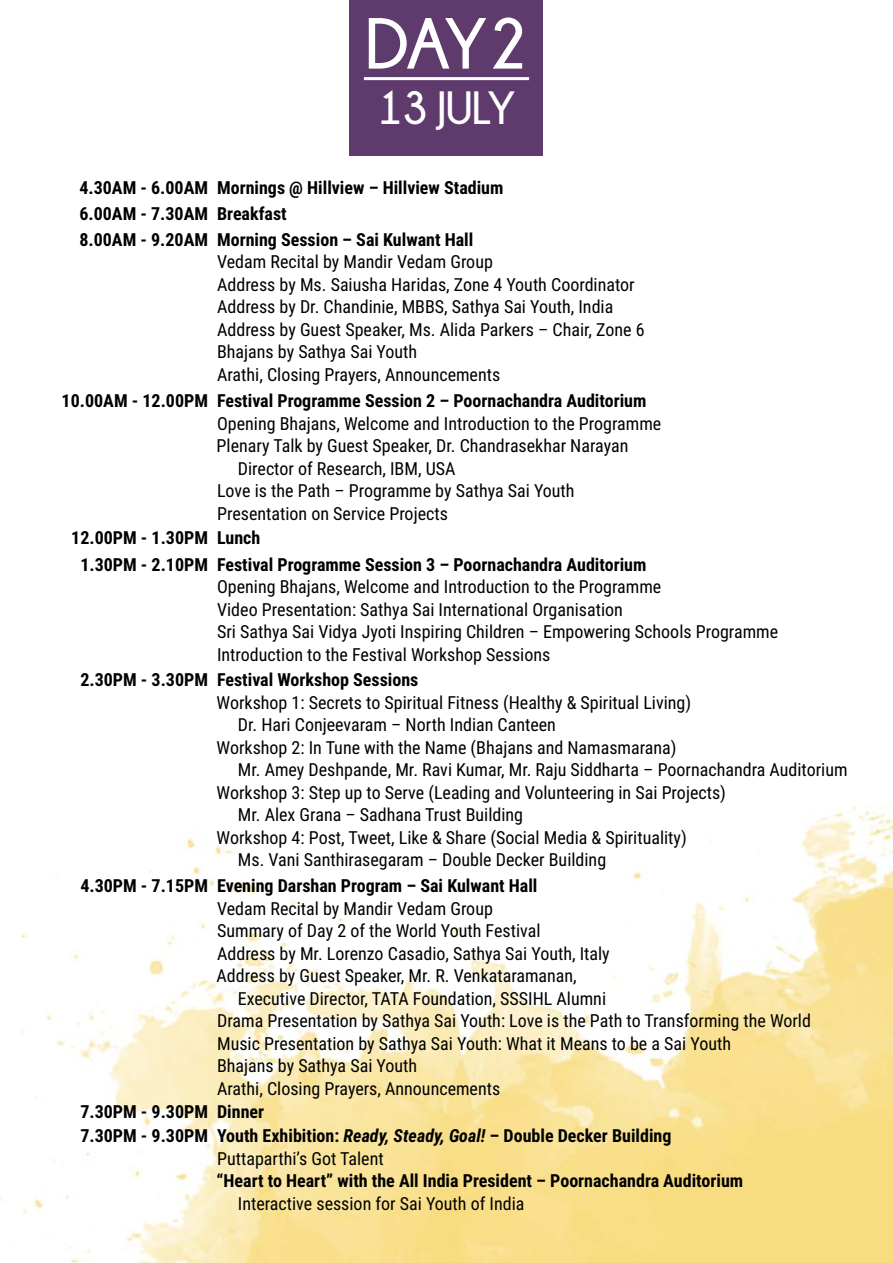
<style>
.page{position:relative;width:893px;height:1263px;background:#fff}
.page>*{position:absolute;margin:0;border:0;box-sizing:border-box;transform-origin:0 0}
.t1{font:700 72px "Champagne&Limousines";color:#fff}
.t2{font:700 46.5px "Champagne&Limousines";letter-spacing:-.025em;color:#fff}
.t3{font:18px/22.5px "Roboto Condensed";color:#000}
.t4{font:700 18px/25.8px "Roboto Condensed";color:#000}
.s1{font-style:italic}
</style>
<div class="page">
<img style="left:0;top:806px;width:893px;height:457px">
<div style="left:350px;top:0;width:193px;height:155px;background:#5f3a6d"></div>
<hr style="left:364px;top:77px;width:165px;height:3px;background:#fff">
<h1 class="t1" style="left:365px;top:4px;width:165px">DAY2</h1>
<h2 class="t2" style="left:377px;top:83px;width:140px">13 JULY</h2>
<p class="t4" style="left:79px;top:174px;width:426px">4.30AM - 6.00AM Mornings @ Hillview – Hillview Stadium<br>6.00AM - 7.30AM Breakfast<br>8.00AM - 9.20AM Morning Session – Sai Kulwant Hall</p>
<p class="t3" style="left:217px;top:250px;width:429px">Vedam Recital by Mandir Vedam Group<br>Address by Ms. Saiusha Haridas, Zone 4 Youth Coordinator Address by Dr. Chandinie, MBBS, Sathya Sai Youth, India Address by Guest Speaker, Ms. Alida Parkers – Chair, Zone 6<br>Bhajans by Sathya Sai Youth<br>Arathi, Closing Prayers, Announcements</p>
<p class="t4" style="left:62px;top:387px;width:586px">10.00AM - 12.00PM Festival Programme Session 2 – Poornachandra Auditorium</p>
<p class="t3" style="left:217px;top:411px;width:446px">Opening Bhajans, Welcome and Introduction to the Programme</p>
<p class="t3" style="left:217px;top:434px;width:413px">Plenary Talk by Guest Speaker, Dr. Chandrasekhar Narayan</p>
<p class="t3" style="left:238px;top:456px;width:219px">Director of Research, IBM, USA</p>
<p class="t3" style="left:217px;top:479px;width:359px">Love is the Path – Programme by Sathya Sai Youth</p>
<p class="t3" style="left:217px;top:501px;width:232px">Presentation on Service Projects</p>
<p class="t4" style="left:80px;top:523px;width:568px;line-height:27px;text-indent:-9px">12.00PM - 1.30PM Lunch<br>1.30PM - 2.10PM Festival Programme Session 3 – Poornachandra Auditorium</p>
<p class="t3" style="left:217px;top:575px;width:563px">Opening Bhajans, Welcome and Introduction to the Programme<br>Video Presentation: Sathya Sai International Organisation<br>Sri Sathya Sai Vidya Jyoti Inspiring Children – Empowering Schools Programme Introduction to the Festival Workshop Sessions</p>
<p class="t4" style="left:80px;top:666px;width:340px">2.30PM - 3.30PM Festival Workshop Sessions</p>
<p class="t3" style="left:217px;top:690px;width:476px">Workshop 1: Secrets to Spiritual Fitness (Healthy &amp; Spiritual Living)</p>
<p class="t3" style="left:238px;top:713px;width:320px">Dr. Hari Conjeevaram – North Indian Canteen</p>
<p class="t3" style="left:217px;top:735px;width:461px">Workshop 2: In Tune with the Name (Bhajans and Namasmarana)</p>
<p class="t3" style="left:238px;top:758px;width:611px">Mr. Amey Deshpande, Mr. Ravi Kumar, Mr. Raju Siddharta – Poornachandra Auditorium</p>
<p class="t3" style="left:217px;top:780px;width:511px">Workshop 3: Step up to Serve (Leading and Volunteering in Sai Projects)</p>
<p class="t3" style="left:238px;top:803px;width:287px">Mr. Alex Grana – Sadhana Trust Building</p>
<p class="t3" style="left:217px;top:825px;width:472px">Workshop 4: Post, Tweet, Like &amp; Share (Social Media &amp; Spirituality)</p>
<p class="t3" style="left:238px;top:848px;width:370px">Ms. Vani Santhirasegaram – Double Decker Building</p>
<p class="t4" style="left:80px;top:872px;width:459px">4.30PM - 7.15PM Evening Darshan Program – Sai Kulwant Hall</p>
<p class="t3" style="left:217px;top:896px;width:395px">Vedam Recital by Mandir Vedam Group<br>Summary of Day 2 of the World Youth Festival<br>Address by Mr. Lorenzo Casadio, Sathya Sai Youth, Italy Address by Guest Speaker, Mr. R. Venkataramanan,</p>
<p class="t3" style="left:217px;top:986px;width:595px;text-indent:21px">Executive Director, TATA Foundation, SSSIHL Alumni<br>Drama Presentation by Sathya Sai Youth: Love is the Path to Transforming the World Music Presentation by Sathya Sai Youth: What it Means to be a Sai Youth<br>Bhajans by Sathya Sai Youth<br>Arathi, Closing Prayers, Announcements</p>
<p class="t4" style="left:80px;top:1099px;width:593px;line-height:24.2px">7.30PM - 9.30PM Dinner<br>7.30PM - 9.30PM Youth Exhibition: <span class="s1">Ready, Steady, Goal!</span> – Double Decker Building</p>
<p class="t3" style="left:217px;top:1146px;width:168px">Puttaparthi’s Got Talent</p>
<p class="t4" style="left:217px;top:1167px;width:528px">“Heart to Heart” with the All India President – Poornachandra Auditorium</p>
<p class="t3" style="left:238px;top:1191px;width:288px">Interactive session for Sai Youth of India</p>
</div>
